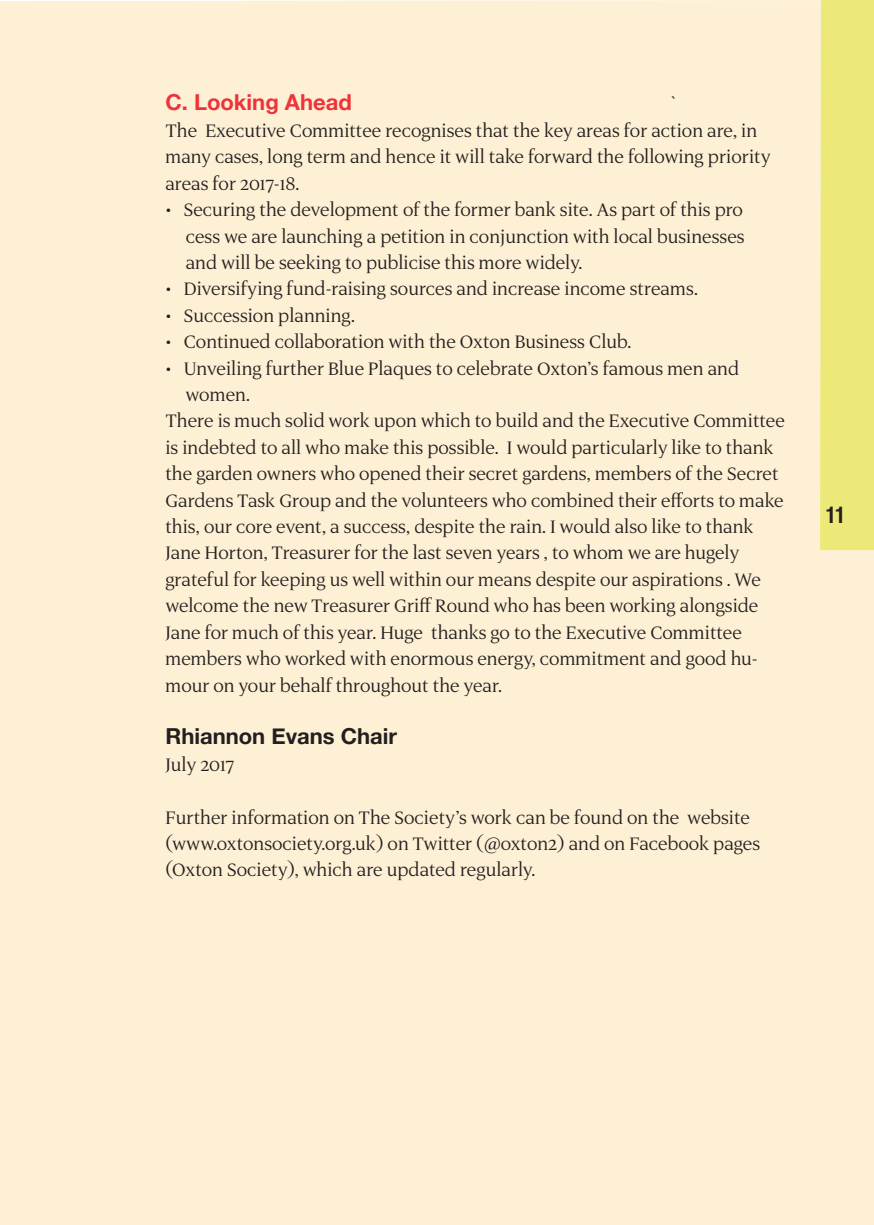
<style>
.page{position:relative;width:874px;height:1225px;background:#fff}
.page>*{position:absolute;margin:0;border:0;box-sizing:border-box;transform-origin:0 0}
.t1{font:22px/26.4px "Dignitas";color:#231f20}
.t2{font:700 22px "Helvetica Neue";color:#231f20}
.t3{font:700 22px "Helvetica Neue";color:#ee3339}
.t4{font:500 22px "Atlas Grotesk";color:#231f20}
</style>
<div class="page">
<div style="left:0;top:0;width:873px;height:1225px;background:#fef0d4"></div>
<div style="left:819px;top:0;width:54px;height:550px;background:#ece978"></div>
<p class="t3" style="left:165px;top:85px;width:188px">C. Looking Ahead</p>
<p class="t1" style="left:669px;top:90px;width:10px">`</p>
<p class="t1" style="left:165px;top:116px;width:607px">The Executive Committee recognises that the key areas for action are, in many cases, long term and hence it will take forward the following priority areas for 2017-18.</p>
<p class="t1" style="left:186px;top:196px;width:560px;text-align:justify;text-indent:-20px">• Securing the development of the former bank site. As part of this pro cess we are launching a petition in conjunction with local businesses and will be seeking to publicise this more widely.</p>
<p class="t1" style="left:165px;top:275px;width:533px">• Diversifying fund-raising sources and increase income streams.</p>
<p class="t1" style="left:165px;top:301px;width:191px">• Succession planning.</p>
<p class="t1" style="left:165px;top:328px;width:467px">• Continued collaboration with the Oxton Business Club.</p>
<p class="t1" style="left:185px;top:354px;width:554px;text-indent:-20px">• Unveiling further Blue Plaques to celebrate Oxton’s famous men and women.</p>
<p class="t1" style="left:165px;top:407px;width:620px">There is much solid work upon which to build and the Executive Committee is indebted to all who make this possible. I would particularly like to thank the garden owners who opened their secret gardens, members of the Secret Gardens Task Group and the volunteers who combined their efforts to make this, our core event, a success, despite the rain. I would also like to thank Jane Horton, Treasurer for the last seven years , to whom we are hugely grateful for keeping us well within our means despite our aspirations . We welcome the new Treasurer Griff Round who has been working alongside Jane for much of this year. Huge thanks go to the Executive Committee members who worked with enormous energy, commitment and good hu&shy;mour on your behalf throughout the year.</p>
<p class="t2" style="left:165px;top:719px;width:233px">Rhiannon Evans Chair</p>
<p class="t1" style="left:165px;top:750px;width:70px">July 2017</p>
<p class="t1" style="left:165px;top:803px;width:596px">Further information on The Society’s work can be found on the website (www.oxtonsociety.org.uk) on Twitter (@oxton2) and on Facebook pages (Oxton Society), which are updated regularly.</p>
<p class="t4" style="left:825px;top:496px;width:20px">11</p>
</div>
